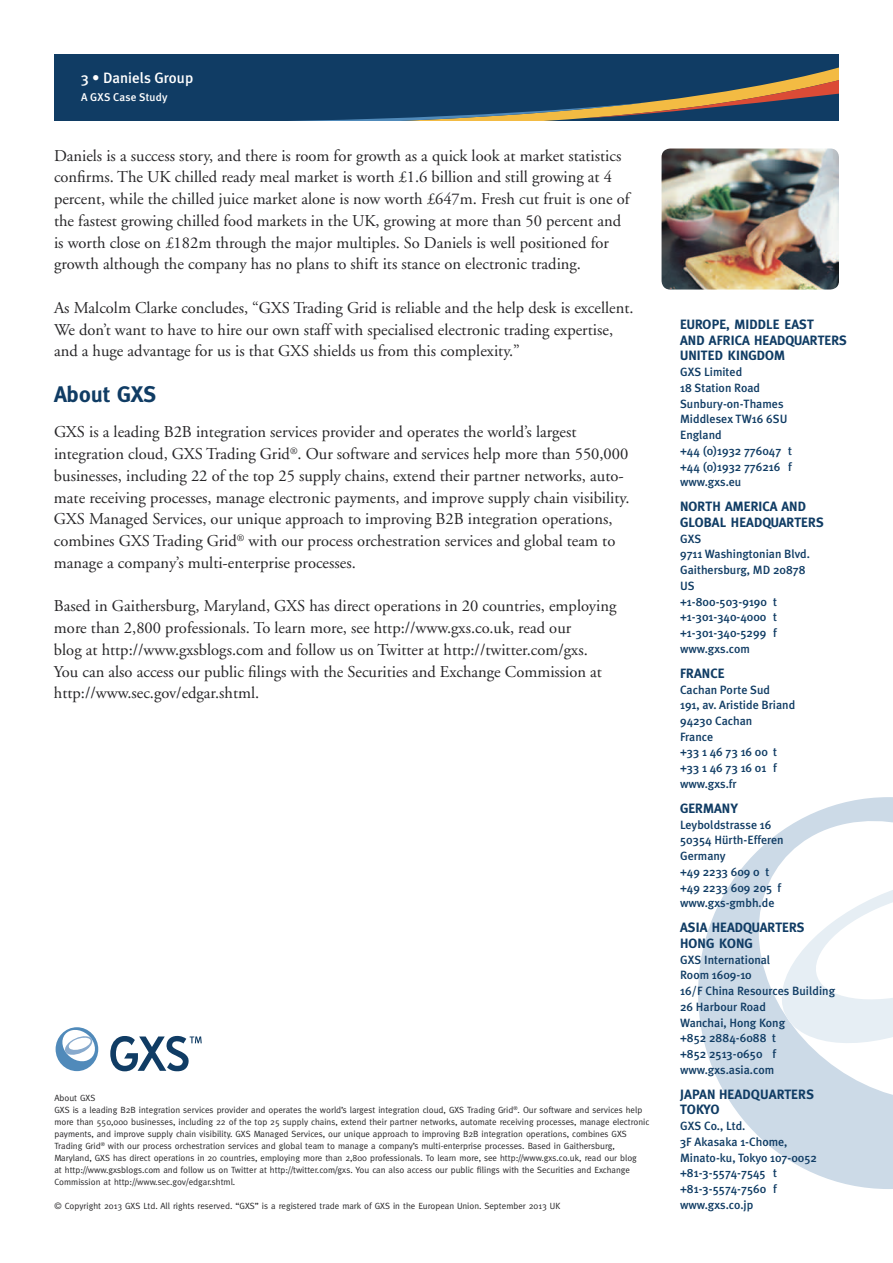
<style>
.page{position:relative;width:893px;height:1263px;background:#fff}
.page>*{position:absolute;margin:0;border:0;box-sizing:border-box;transform-origin:0 0}
.t1{font:700 22.5px "Meta";color:#103c64}
.t2{font:16.5px/21.8px "Adobe Garamond";color:#262527}
.t3{font:500 15px "Meta Plus";color:#fff}
.t4{font:700 13.5px/15.8px "Meta";letter-spacing:.01em;color:#103c64}
.t5{font:700 13.5px/15.8px "Meta";letter-spacing:.01em;color:#103c64}
.t6{font:500 12px/15.8px "Meta Plus";color:#103c64}
.t7{font:500 11.25px "Meta Plus";letter-spacing:.01em;color:#fff}
.t8{font:9px/12px "Meta";color:#262527}
</style>
<div class="page">
<div style="left:54px;top:54px;width:785px;height:66px;background:#103c64"></div>
<svg style="left:338px;top:67px;width:501px;height:53px"></svg>
<img style="left:662px;top:149px;width:177px;height:141px">
<svg style="left:698px;top:797px;width:195px;height:392px;fill:#ccdae7"></svg>
<svg style="left:765px;top:865px;width:128px;height:190px"></svg>
<svg style="left:56px;top:1027px;width:42px;height:44px"></svg>
<svg style="left:110px;top:1035px;width:92px;height:37px"></svg>
<p class="t3" style="left:81px;top:69px;width:114px">3 • Daniels Group</p>
<p class="t7" style="left:81px;top:90px;width:88px">A GXS Case Study</p>
<p class="t2" style="left:54px;top:145px;width:577px">Daniels is a success story, and there is room for growth as a quick look at market statistics confirms. The UK chilled ready meal market is worth £1.6 billion and still growing at 4 percent, while the chilled juice market alone is now worth £647m. Fresh cut fruit is one of the fastest growing chilled food markets in the UK, growing at more than 50 percent and is worth close on £182m through the major multiples. So Daniels is well positioned for growth although the company has no plans to shift its stance on electronic trading.</p>
<p class="t2" style="left:54px;top:297px;width:581px">As Malcolm Clarke concludes, “GXS Trading Grid is reliable and the help desk is excellent.<br>We don’t want to have to hire our own staff with specialised electronic trading expertise, and a huge advantage for us is that GXS shields us from this complexity.”</p>
<h1 class="t1" style="left:54px;top:381px;width:104px">ABOUT GXS</h1>
<p class="t2" style="left:54px;top:422px;width:577px">GXS is a leading B2B integration services provider and operates the world’s largest integration cloud, GXS Trading Grid<sup>®</sup>. Our software and services help more than 550,000 businesses, including 22 of the top 25 supply chains, extend their partner networks, auto&shy;mate receiving processes, manage electronic payments, and improve supply chain visibility.<br>GXS Managed Services, our unique approach to improving B2B integration operations, combines GXS Trading Grid<sup>®</sup> with our process orchestration services and global team to manage a company’s multi-enterprise processes.</p>
<p class="t2" style="left:54px;top:596px;width:564px">Based in Gaithersburg, Maryland, GXS has direct operations in 20 countries, employing more than 2,800 professionals. To learn more, see http://www.gxs.co.uk, read our<br>blog at http://www.gxsblogs.com and follow us on Twitter at http://twitter.com/gxs.<br>You can also access our public filings with the Securities and Exchange Commission at http://www.sec.gov/edgar.shtml.</p>
<p class="t8" style="left:54px;top:1092px;width:596px">About GXS<br>GXS is a leading B2B integration services provider and operates the world’s largest integration cloud, GXSTrading Grid<sup>®</sup>. Our software and services help more than 550,000 businesses, including 22 of the top 25 supply chains, extend their partner networks, automate receiving processes, manage electronic payments, and improve supply chain visibility. GXS Managed Services, our unique approach to improving B2B integration operations, combines GXS Trading Grid<sup>®</sup> with our process orchestration services and global team to manage a company’s multi-enterprise processes. Based in Gaithersburg, Maryland, GXS has direct operations in 20 countries, employing more than 2,800 professionals. To learn more, see http://www.gxs.co.uk, read our blog<br>at http://www.gxsblogs.com and follow us on Twitter at http://twitter.com/gxs. You can also access our public filings with the Securities and Exchange Commission at http://www.sec.gov/edgar.shtml.</p>
<p class="t8" style="left:54px;top:1200px;width:498px">© Copyright 2013 GXSLtd. All rights reserved. “GXS” is a registered trade mark of GXS in the European Union. September 2013 UK</p>
<p class="t4" style="left:680px;top:316px;width:168px">EUROPE, MIDDLE EAST<br>AND AFRICA HEADQUARTERS<br>UNITED KINGDOM</p>
<p class="t6" style="left:680px;top:364px;width:113px">GXS Limited<br>18 Station Road<br>Sunbury-on-Thames<br>Middlesex TW16 6SU<br>England<br>+44 (0)1932 776047 t +44 (0)1932 776216 f www.gxs.eu</p>
<p class="t4" style="left:680px;top:499px;width:18px">NORTH</p>
<p class="t4" style="left:725px;top:499px;width:17px">AMERICA</p>
<p class="t4" style="left:781px;top:499px;width:10px">AND</p>
<p class="t4" style="left:680px;top:514px;width:17px">GLOBAL</p>
<p class="t4" style="left:731px;top:514px;width:18px">HEADQUARTERS</p>
<p class="t6" style="left:680px;top:531px;width:131px">GXS<br>9711 Washingtonian Blvd.<br>Gaithersburg, MD 20878<br>US<br>+1-800-503-9190 t +1-301-340-4000 t +1-301-340-5299 f www.gxs.com</p>
<p class="t4" style="left:680px;top:665px;width:15px">FRANCE</p>
<p class="t6" style="left:680px;top:681px;width:117px">Cachan Porte Sud<br>191, av. Aristide Briand<br>94230 Cachan<br>France<br>+33 1 46 73 16 00 t +33 1 46 73 16 01 f www.gxs.fr</p>
<p class="t4" style="left:680px;top:800px;width:18px">GERMAN</p>
<p class="t4" style="left:730px;top:800px;width:9px">Y</p>
<p class="t6" style="left:680px;top:816px;width:105px">Leyboldstrasse 16<br>50354 Hürth-Efferen<br>Germany<br>+49 2233 609 0 t +49 2233 609 205 f www.gxs-gmbh.de</p>
<p class="t4" style="left:680px;top:919px;width:126px">ASIA HEADQUARTERS<br>HONG KONG</p>
<p class="t6" style="left:680px;top:951px;width:157px">GXS International<br>Room 1609-10<br>16/F China Resources Building<br>26 Harbour Road<br>Wanchai, Hong Kong<br>+852 2884-6088 t<br>+852 2513-0650 f www.gxs.asia.com</p>
<p class="t5" style="left:680px;top:1086px;width:135px">JAPAN HEADQUARTERS<br>TOKYO</p>
<p class="t6" style="left:680px;top:1118px;width:138px">GXS Co., Ltd.<br>3F Akasaka 1-Chome,<br>Minato-ku, Tokyo 107-0052 +81-3-5574-7545 t +81-3-5574-7560 f www.gxs.co.jp</p>
</div>
